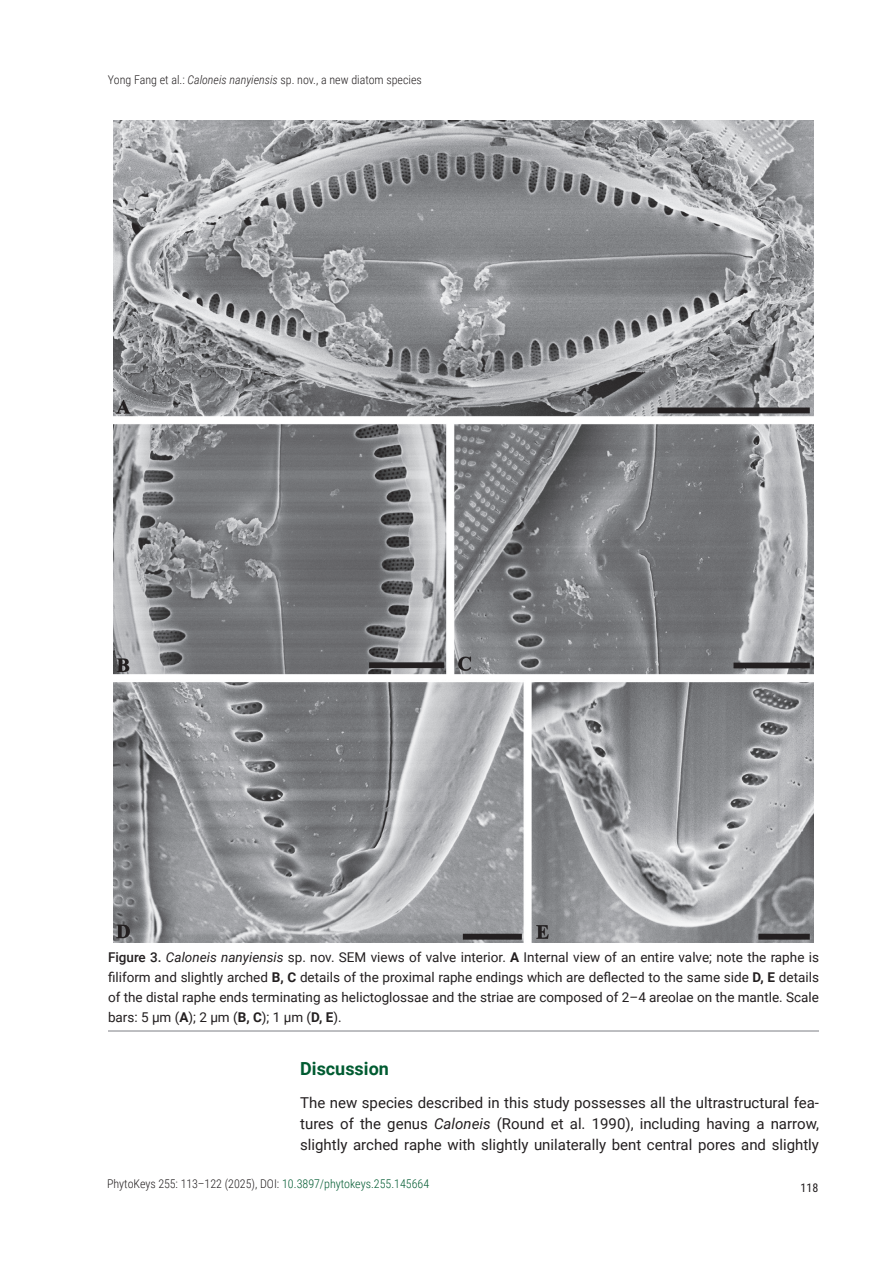
<style>
.page{position:relative;width:893px;height:1263px;background:#fff}
.page>*{position:absolute;margin:0;border:0;box-sizing:border-box;transform-origin:0 0}
.t1{font:700 18px "Roboto";color:#005b31}
.t2{font:15px/21px "Roboto";color:#231f20;text-align:justify}
.t3{font:13.5px/19.8px "Roboto";color:#231f20;text-align:justify}
.t4{font:300 12px "Roboto Condensed";color:#231f20}
.t5{font:12px "Roboto Condensed";color:#231f20}
.s1{font-style:italic}
.s2{font-weight:500}
.s3{font-weight:700}
.s4{color:#005b31}
</style>
<div class="page">
<img style="left:113px;top:121px;width:700px;height:821px">
<hr style="left:108px;top:1030px;width:711px;height:2px;background:#a8a9ad">
<p class="t4" style="left:108px;top:71px;width:315px">Yong Fang et al.: <span class="s1">Caloneis nanyiensis</span> sp. nov., a new diatom species</p>
<p class="t3" style="left:108px;top:947px;width:712px"><span class="s2">Figure 3.</span> <span class="s1">Caloneis nanyiensis</span> sp. nov. SEM views of valve interior. <span class="s3">A</span> Internal view of an entire valve; note the raphe is filiform and slightly arched <span class="s3">B, C</span> details of the proximal raphe endings which are deflected to the same side <span class="s3">D, E</span> details of the distal raphe ends terminating as helictoglossae and the striae are composed of 2–4 areolae on the mantle. Scale bars: 5 µm (<span class="s3">A</span>); 2 µm (<span class="s3">B, C</span>); 1 µm (<span class="s3">D, E</span>).</p>
<h1 class="t1" style="left:300px;top:1055px;width:90px">Discussion</h1>
<p class="t2" style="left:300px;top:1091px;width:520px">The new species described in this study possesses all the ultrastructural fea&shy;tures of the genus <span class="s1">Caloneis</span> (Round et al. 1990), including having a narrow, slightly arched raphe with slightly unilaterally bent central pores and slightly</p>
<p class="t4" style="left:107px;top:1175px;width:324px">PhytoKeys 255: 113–122 (2025), DOI: <span class="s4">10.3897/phytokeys.255.145664</span></p>
<p class="t5" style="left:801px;top:1179px;width:19px">118</p>
</div>
